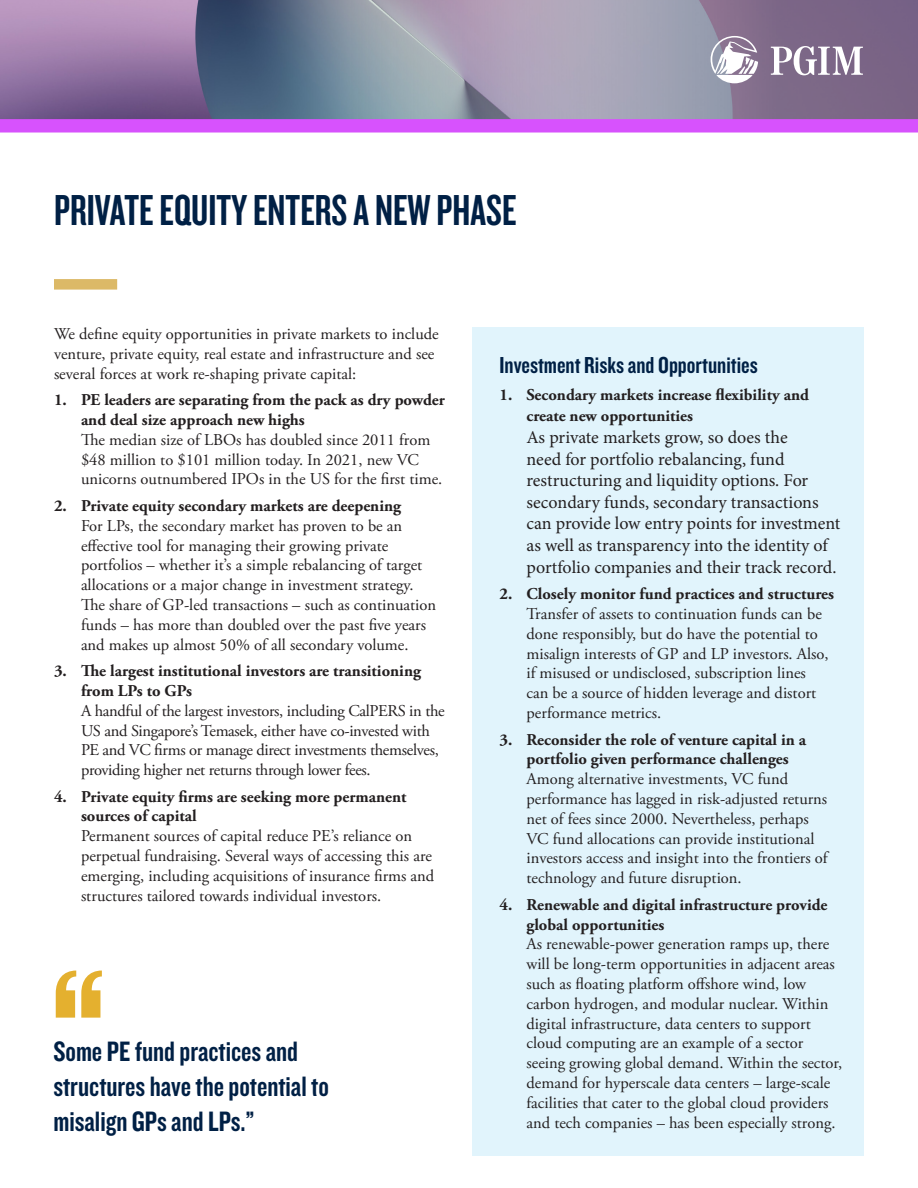
<style>
.page{position:relative;width:918px;height:1188px;background:#fff}
.page>*{position:absolute;margin:0;border:0;box-sizing:border-box;transform-origin:0 0}
.t1{font:230.7px "Knockout 48 Featherweight";color:#e4b02f}
.H1_-_3_Col{font:45px "Knockout HTF48 Featherweight";color:#002045}
.t2{font:29.1px/35px "Knockout 49 Liteweight";color:#002045}
.t3{font:24px "Knockout 49 Liteweight";color:#002045}
.t4{font:18px/21.6px "Minion Pro";color:#231f20}
.t5{font:16.5px/19.8px "Adobe Garamond Pro";color:#231f20}
.t6{font:16.5px/19.8px "Adobe Garamond Pro";letter-spacing:-.02em;color:#231f20}
.t7{font:700 16.5px/21.6px "Adobe Garamond Pro";color:#231f20}
.s1{font-weight:700}
</style>
<div class="page">
<img style="left:0;top:0;width:334px;height:118px">
<svg style="left:334px;top:0;width:584px;height:118px"></svg>
<svg style="left:0;top:118px;width:918px;height:15px"></svg>
<svg style="left:711px;top:36px;width:47px;height:47px"></svg>
<svg style="left:771px;top:46px;width:92px;height:29px"></svg>
<div style="left:472px;top:327px;width:392px;height:829px;background:#e1f4fc"></div>
<div style="left:54px;top:279px;width:63px;height:11px;background:#dcb967"></div>
<p class="H1_-_3_Col" style="left:54px;top:188px;width:464px">PRIVATE EQUITY ENTERS A NEW PHASE</p>
<p class="t5" style="left:54px;top:325px;width:386px">We define equity opportunities in private markets to include venture, private equity, real estate and infrastructure and see several forces at work re-shaping private capital:</p>
<p class="t5" style="left:81px;top:391px;width:365px;text-indent:-27px"><span class="s1">1. PE leaders are separating from the pack as dry powder and deal size approach new highs<br></span>The median size of LBOs has doubled since 2011 from $48 million to $101 million today. In 2021, new VC unicorns outnumbered IPOs in the US for the first time.</p>
<p class="t5" style="left:81px;top:496px;width:357px;text-indent:-27px"><span class="s1">2. Private equity secondary markets are deepening<br></span>For LPs, the secondary market has proven to be an effective tool for managing their growing private portfolios – whether it’s a simple rebalancing of target allocations or a major change in investment strategy.<br>The share of GP-led transactions – such as continuation funds – has more than doubled over the past five years and makes up almost 50% of all secondary volume.</p>
<p class="t6" style="left:81px;top:662px;width:365px;text-indent:-27px"><span class="s1">3. The largest institutional investors are transitioning from LPs to GPs<br></span>A handful of the largest investors, including CalPERS in the US and Singapore’s Temasek, either have co-invested with PE and VC firms or manage direct investments themselves, providing higher net returns through lower fees.</p>
<p class="t5" style="left:81px;top:787px;width:355px;text-indent:-27px"><span class="s1">4. Private equity firms are seeking more permanent sources of capital<br></span>Permanent sources of capital reduce PE’s reliance on perpetual fundraising. Several ways of accessing this are emerging, including acquisitions of insurance firms and structures tailored towards individual investors.</p>
<p class="t1" style="left:50px;top:907px;width:59px">“</p>
<p class="t2" style="left:53px;top:1033px;width:277px">Some PE fund practices and structures have the potential to misalign GPs and LPs.”</p>
<h2 class="t3" style="left:500px;top:350px;width:260px">Investment Risks and Opportunities</h2>
<p class="t7" style="left:526px;top:384px;width:284px;text-indent:-27px">1. Secondary markets increase flexibility and create new opportunities</p>
<p class="t4" style="left:526px;top:427px;width:315px">As private markets grow, so does the<br>need for portfolio rebalancing, fund restructuring and liquidity options. For secondary funds, secondary transactions can provide low entry points for investment as well as transparency into the identity of portfolio companies and their track record.</p>
<p class="t5" style="left:526px;top:585px;width:309px;text-indent:-27px"><span class="s1">2. Closely monitor fund practices and structures </span>Transfer of assets to continuation funds can be done responsibly, but do have the potential to misalign interests of GP and LP investors. Also, if misused or undisclosed, subscription lines<br>can be a source of hidden leverage and distort performance metrics.</p>
<p class="t5" style="left:526px;top:730px;width:303px;text-indent:-27px"><span class="s1">3. Reconsider the role of venture capital in a portfolio given performance challenges </span>Among alternative investments, VC fund performance has lagged in risk-adjusted returns net of fees since 2000. Nevertheless, perhaps VC fund allocations can provide institutional investors access and insight into the frontiers of technology and future disruption.</p>
<p class="t5" style="left:526px;top:895px;width:317px;text-indent:-27px"><span class="s1">4. Renewable and digital infrastructure provide global opportunities<br></span>As renewable-power generation ramps up, there will be long-term opportunities in adjacent areas such as floating platform offshore wind, low carbon hydrogen, and modular nuclear. Within digital infrastructure, data centers to support cloud computing are an example of a sector seeing growing global demand. Within the sector, demand for hyperscale data centers – large-scale facilities that cater to the global cloud providers and tech companies – has been especially strong.</p>
</div>
